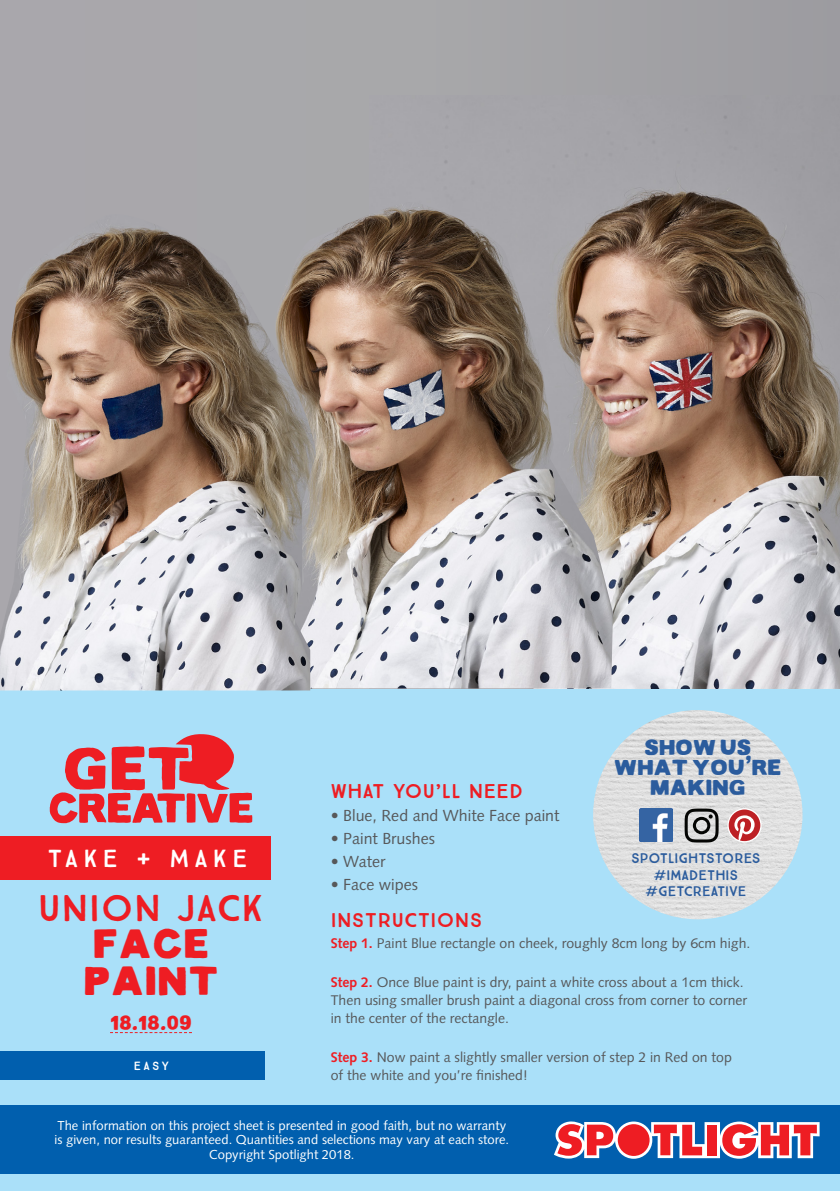
<style>
.page{position:relative;width:840px;height:1191px;background:#fff}
.page>*{position:absolute;margin:0;border:0;box-sizing:border-box;transform-origin:0 0}
.t1{font:41px/37px "Lance Sans Regular";color:#ee1d23}
.t2{font:37.2px "True North";letter-spacing:.02em;color:#ee1d23}
.t3{font:24.8px "True North";letter-spacing:.2em;color:#fff}
.t4{font:22px/20px "Lance Sans Regular";letter-spacing:-.02em;color:#2b5c9d;text-align:center}
.t5{font:20px "True North";letter-spacing:.02em;color:#ee1d23}
.t6{font:20px "Lance Sans Regular";color:#ee1d23}
.t7{font:16px "Syntax LT Std";color:#57585a}
.t8{font:14px/18px "Syntax LT Std";color:#57585a}
.t9{font:14px/16px "True North";color:#2b5c9d;text-align:center}
.t10{font:13px/14.4px "Syntax LT Std";color:#fff;text-align:center}
.t11{font:12px "True North";color:#fff}
.s1{font-weight:700;color:#ee1d23}
</style>
<div class="page">
<div style="left:0;top:162px;width:839px;height:1029px;background:#aae0f9"></div>
<div style="left:0;top:0;width:839px;height:688px;background:#a8a7ab"></div>
<img style="left:445px;top:96px;width:394px;height:592px">
<img style="left:318px;top:202px;width:294px;height:486px">
<img style="left:0;top:224px;width:318px;height:466px">
<img style="left:592px;top:710px;width:210px;height:209px;border-radius:105px">
<img style="left:639px;top:809px;width:33px;height:33px">
<svg style="left:684px;top:808px;width:34px;height:34px"></svg>
<svg style="left:727px;top:808px;width:34px;height:34px"></svg>
<svg style="left:728px;top:809px;width:31px;height:32px"></svg>
<div style="left:0;top:836px;width:270px;height:43px;background:#ee1d23"></div>
<div style="left:0;top:1051px;width:265px;height:28px;background:#015fae"></div>
<svg style="left:50px;top:734px;width:202px;height:89px"></svg>
<svg style="left:110px;top:1032px;width:82px;height:1px"></svg>
<div style="left:0;top:1104px;width:839px;height:69px;background:#015fae"></div>
<svg style="left:554px;top:1121px;width:265px;height:37px"></svg>
<p class="t3" style="left:47px;top:843px;width:201px">TAKE + MAKE</p>
<p class="t2" style="left:38px;top:886px;width:227px">UNION JACK</p>
<p class="t1" style="left:83px;top:925px;width:137px">FACE<br>PAINT</p>
<p class="t6" style="left:110px;top:1012px;width:83px">18.18.09</p>
<p class="t11" style="left:134px;top:1058px;width:37px">EASY</p>
<p class="t4" style="left:613px;top:737px;width:169px">SHOW US<br>WHAT YOU’RE<br>MAKING</p>
<p class="t5" style="left:330px;top:779px;width:193px">WHAT YOU’LL NEED</p>
<p class="t7" style="left:330px;top:806px;width:230px">• Blue, Red and White Face paint</p>
<p class="t7" style="left:330px;top:829px;width:106px">• Paint Brushes</p>
<p class="t7" style="left:330px;top:852px;width:56px">• Water</p>
<p class="t7" style="left:330px;top:875px;width:89px">• Face wipes</p>
<p class="t5" style="left:330px;top:908px;width:153px">INSTRUCTIONS</p>
<p class="t8" style="left:330px;top:934px;width:421px"><span class="s1">Step 1.</span> Paint Blue rectangle on cheek, roughly 8cm long by 6cm high.</p>
<p class="t8" style="left:330px;top:973px;width:417px"><span class="s1">Step 2.</span> Once Blue paint is dry, paint a white cross about a 1cm thick.<br>Then using smaller brush paint a diagonal cross from corner to corner in the center of the rectangle.</p>
<p class="t8" style="left:330px;top:1047px;width:402px"><span class="s1">Step 3.</span> Now paint a slightly smaller version of step 2 in Red on top of the white and you’re finished!</p>
<p class="t9" style="left:630px;top:850px;width:131px">SPOTLIGHTSTORES #IMADETHIS #GETCREATIVE</p>
<p class="t10" style="left:54px;top:1118px;width:456px">The information on this project sheet is presented in good faith, but no warranty is given, nor results guaranteed. Quantities and selections may vary at each store.<br>Copyright Spotlight 2018.</p>
</div>
